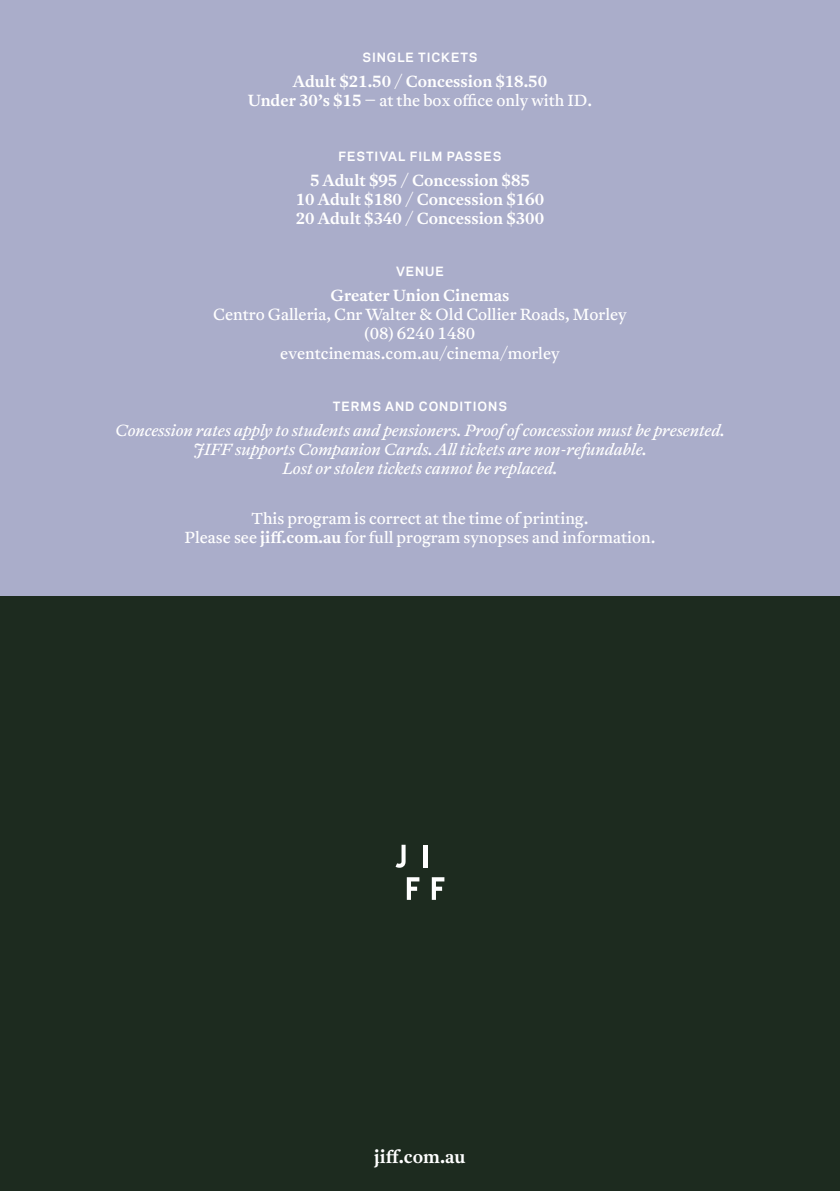
<style>
.page{position:relative;width:840px;height:1191px;background:#fff}
.page>*{position:absolute;margin:0;border:0;box-sizing:border-box;transform-origin:0 0}
.t1{font:600 18px "Antwerp";color:#fff}
.t2{font:16px/19.2px "Antwerp";color:#fff;text-align:center}
.t3{font:italic 16px/19.2px "Antwerp";color:#fff;text-align:center}
.t4{font:600 16px/19.2px "Antwerp";color:#fff;text-align:center}
.Event_Headings___Mel{font:700 12px "Galaxie Polaris";letter-spacing:.075em;color:#fff}
.s1{font-weight:400}
.s2{font-weight:600}
</style>
<div class="page">
<div style="left:0;top:595px;width:839px;height:596px;background:#1d2b1f"></div>
<div style="left:0;top:0;width:839px;height:595px;background:#aaadca"></div>
<hr style="left:423px;top:844px;width:4px;height:23px;background:#fff">
<svg style="left:431px;top:877px;width:13px;height:23px"></svg>
<svg style="left:406px;top:877px;width:13px;height:23px"></svg>
<svg style="left:395px;top:844px;width:10px;height:23px"></svg>
<p class="Event_Headings___Mel" style="left:362px;top:48px;width:116px">SINGLE TICKETS</p>
<p class="t4" style="left:248px;top:72px;width:346px">Adult $21.50 / Concession $18.50<br>Under 30’s $15 <span class="s1">– at the box office only with ID.</span></p>
<p class="Event_Headings___Mel" style="left:338px;top:147px;width:164px">FESTIVAL FILM PASSES</p>
<p class="t4" style="left:296px;top:171px;width:249px">5 Adult $95 / Concession $85<br>10 Adult $180 / Concession $160<br>20 Adult $340 / Concession $300</p>
<p class="Event_Headings___Mel" style="left:396px;top:262px;width:49px">VENUE</p>
<p class="t2" style="left:213px;top:286px;width:415px"><span class="s2">Greater Union Cinemas<br></span>Centro Galleria, Cnr Walter &amp; Old Collier Roads, Morley (08) 6240 1480<br>eventcinemas.com.au/cinema/morley</p>
<p class="Event_Headings___Mel" style="left:333px;top:397px;width:175px">TERMS AND CONDITIONS</p>
<p class="t3" style="left:115px;top:421px;width:611px">Concession rates apply to students and pensioners. Proof of concession must be presented.<br>JIFF supports Companion Cards. All tickets are non-refundable.<br>Lost or stolen tickets cannot be replaced.</p>
<p class="t2" style="left:184px;top:509px;width:472px">This program is correct at the time of printing.<br>Please see <span class="s2">jiff.com.au</span> for full program synopses and information.</p>
<p class="t1" style="left:374px;top:1144px;width:93px">jiff.com.au</p>
</div>
